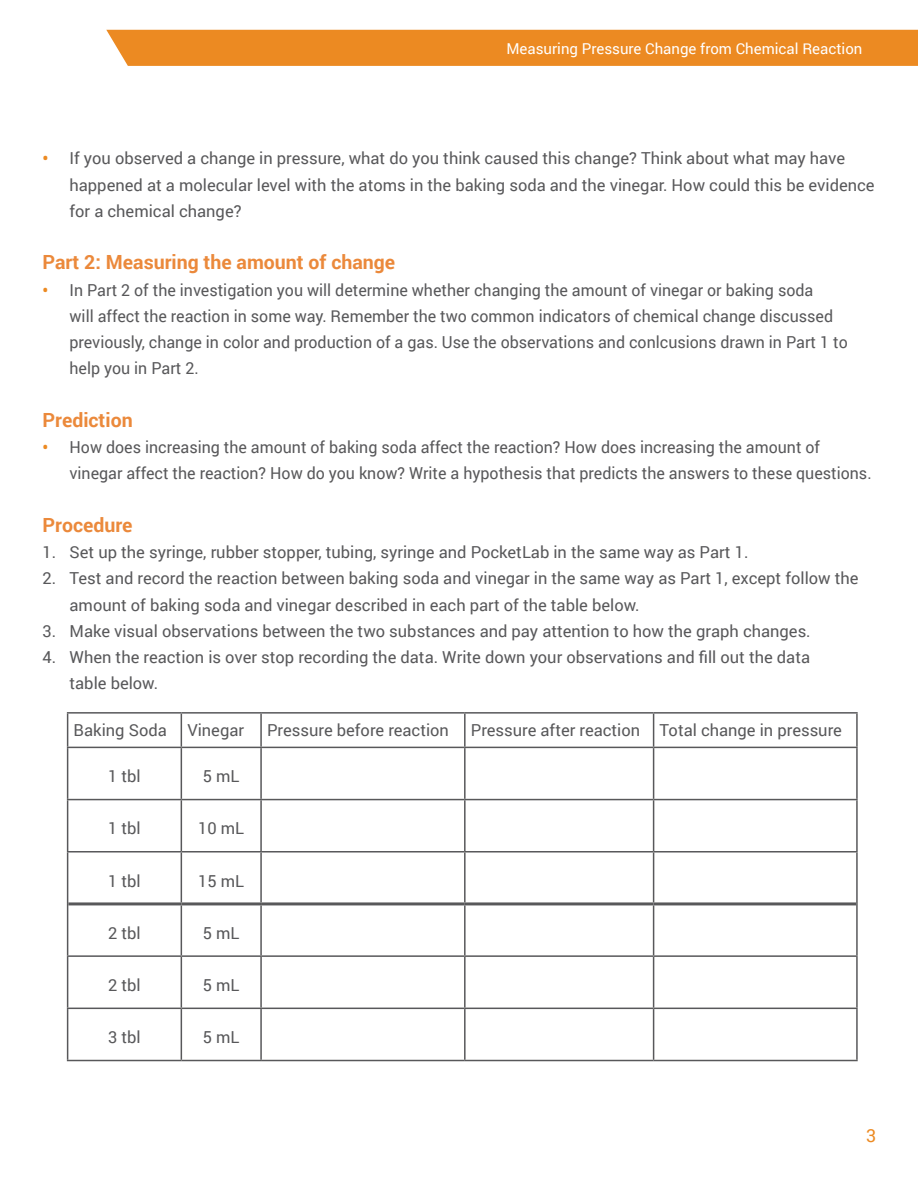
<style>
.page{position:relative;width:918px;height:1188px;background:#fff}
.page>*{position:absolute;margin:0;border:0;box-sizing:border-box;transform-origin:0 0}
.t1{font:700 19.5px "Roboto";color:#eb893b}
.t2{font:18px "Roboto";color:#ec8a22}
.t3{font:16.5px/26.2px "Roboto";color:#58585a}
.t4{font:15px "Roboto";color:#fff}
.s1{font-weight:700;color:#ec8a22}
</style>
<div class="page">
<div style="left:106px;top:30px;width:812px;height:36px;background:#ec8a22"></div>
<hr style="left:67px;top:1008px;width:114px;height:1px;background:#58585a">
<hr style="left:181px;top:1008px;width:80px;height:1px;background:#58585a">
<hr style="left:261px;top:1008px;width:204px;height:1px;background:#58585a">
<hr style="left:465px;top:1008px;width:189px;height:1px;background:#58585a">
<hr style="left:654px;top:1008px;width:204px;height:1px;background:#58585a">
<hr style="left:67px;top:955px;width:114px;height:2px;background:#58585a">
<hr style="left:181px;top:955px;width:80px;height:2px;background:#58585a">
<hr style="left:261px;top:955px;width:204px;height:2px;background:#58585a">
<hr style="left:465px;top:955px;width:189px;height:2px;background:#58585a">
<hr style="left:654px;top:955px;width:204px;height:2px;background:#58585a">
<hr style="left:67px;top:712px;width:114px;height:2px;background:#58585a">
<hr style="left:67px;top:714px;width:1px;height:33px;background:#58585a">
<hr style="left:181px;top:712px;width:80px;height:2px;background:#58585a">
<hr style="left:181px;top:714px;width:1px;height:33px;background:#58585a">
<hr style="left:261px;top:712px;width:204px;height:2px;background:#58585a">
<hr style="left:260px;top:714px;width:2px;height:33px;background:#58585a">
<hr style="left:465px;top:712px;width:189px;height:2px;background:#58585a">
<hr style="left:464px;top:714px;width:2px;height:33px;background:#58585a">
<hr style="left:654px;top:712px;width:204px;height:2px;background:#58585a">
<hr style="left:653px;top:714px;width:1px;height:33px;background:#58585a">
<hr style="left:856px;top:714px;width:2px;height:33px;background:#58585a">
<hr style="left:67px;top:747px;width:114px;height:1px;background:#58585a">
<hr style="left:67px;top:748px;width:1px;height:51px;background:#58585a">
<hr style="left:181px;top:747px;width:80px;height:1px;background:#58585a">
<hr style="left:181px;top:748px;width:1px;height:51px;background:#58585a">
<hr style="left:261px;top:747px;width:204px;height:1px;background:#58585a">
<hr style="left:260px;top:748px;width:2px;height:51px;background:#58585a">
<hr style="left:465px;top:747px;width:189px;height:1px;background:#58585a">
<hr style="left:464px;top:748px;width:2px;height:51px;background:#58585a">
<hr style="left:654px;top:747px;width:204px;height:1px;background:#58585a">
<hr style="left:653px;top:748px;width:1px;height:51px;background:#58585a">
<hr style="left:856px;top:748px;width:2px;height:51px;background:#58585a">
<hr style="left:67px;top:799px;width:114px;height:1px;background:#58585a">
<hr style="left:67px;top:800px;width:1px;height:51px;background:#58585a">
<hr style="left:181px;top:799px;width:80px;height:1px;background:#58585a">
<hr style="left:181px;top:800px;width:1px;height:51px;background:#58585a">
<hr style="left:261px;top:799px;width:204px;height:1px;background:#58585a">
<hr style="left:260px;top:800px;width:2px;height:51px;background:#58585a">
<hr style="left:465px;top:799px;width:189px;height:1px;background:#58585a">
<hr style="left:464px;top:800px;width:2px;height:51px;background:#58585a">
<hr style="left:654px;top:799px;width:204px;height:1px;background:#58585a">
<hr style="left:653px;top:800px;width:1px;height:51px;background:#58585a">
<hr style="left:856px;top:800px;width:2px;height:51px;background:#58585a">
<hr style="left:67px;top:851px;width:114px;height:2px;background:#58585a">
<hr style="left:67px;top:853px;width:1px;height:51px;background:#58585a">
<hr style="left:181px;top:851px;width:80px;height:2px;background:#58585a">
<hr style="left:181px;top:853px;width:1px;height:49px;background:#58585a">
<hr style="left:261px;top:851px;width:204px;height:2px;background:#58585a">
<hr style="left:260px;top:853px;width:2px;height:49px;background:#58585a">
<hr style="left:465px;top:851px;width:189px;height:2px;background:#58585a">
<hr style="left:464px;top:853px;width:2px;height:49px;background:#58585a">
<hr style="left:654px;top:851px;width:204px;height:2px;background:#58585a">
<hr style="left:653px;top:853px;width:1px;height:49px;background:#58585a">
<hr style="left:856px;top:853px;width:2px;height:51px;background:#58585a">
<hr style="left:67px;top:904px;width:1px;height:51px;background:#58585a">
<hr style="left:181px;top:905px;width:1px;height:50px;background:#58585a">
<hr style="left:260px;top:905px;width:2px;height:50px;background:#58585a">
<hr style="left:464px;top:905px;width:2px;height:50px;background:#58585a">
<hr style="left:653px;top:905px;width:1px;height:50px;background:#58585a">
<hr style="left:856px;top:904px;width:2px;height:51px;background:#58585a">
<hr style="left:67px;top:957px;width:1px;height:51px;background:#58585a">
<hr style="left:181px;top:957px;width:1px;height:51px;background:#58585a">
<hr style="left:260px;top:957px;width:2px;height:51px;background:#58585a">
<hr style="left:464px;top:957px;width:2px;height:51px;background:#58585a">
<hr style="left:653px;top:957px;width:1px;height:51px;background:#58585a">
<hr style="left:856px;top:957px;width:2px;height:51px;background:#58585a">
<hr style="left:67px;top:1009px;width:1px;height:51px;background:#58585a">
<hr style="left:181px;top:1009px;width:1px;height:51px;background:#58585a">
<hr style="left:260px;top:1009px;width:2px;height:51px;background:#58585a">
<hr style="left:464px;top:1009px;width:2px;height:51px;background:#58585a">
<hr style="left:653px;top:1009px;width:1px;height:51px;background:#58585a">
<hr style="left:856px;top:1009px;width:2px;height:51px;background:#58585a">
<hr style="left:67px;top:1060px;width:114px;height:1px;background:#58585a">
<hr style="left:181px;top:1060px;width:80px;height:1px;background:#58585a">
<hr style="left:261px;top:1060px;width:204px;height:1px;background:#58585a">
<hr style="left:465px;top:1060px;width:189px;height:1px;background:#58585a">
<hr style="left:654px;top:1060px;width:204px;height:1px;background:#58585a">
<hr style="left:68px;top:902px;width:113px;height:3px;background:#58585a">
<hr style="left:181px;top:902px;width:80px;height:3px;background:#58585a">
<hr style="left:261px;top:902px;width:204px;height:3px;background:#58585a">
<hr style="left:465px;top:902px;width:189px;height:3px;background:#58585a">
<hr style="left:654px;top:902px;width:202px;height:3px;background:#58585a">
<p class="t4" style="left:506px;top:38px;width:358px">Measuring Pressure Change from Chemical Reaction</p>
<p class="t3" style="left:70px;top:145px;width:807px;text-indent:-27px"><span class="s1">•</span> If you observed a change in pressure, what do you think caused this change? Think about what may have happened at a molecular level with the atoms in the baking soda and the vinegar. How could this be evidence for a chemical change?</p>
<p class="t1" style="left:43px;top:249px;width:354px">Part 2: Measuring the amount of change</p>
<p class="t3" style="left:70px;top:276px;width:780px;text-indent:-27px"><span class="s1">•</span> In Part 2 of the investigation you will determine whether changing the amount of vinegar or baking soda<br>will affect the reaction in some way. Remember the two common indicators of chemical change discussed previously, change in color and production of a gas. Use the observations and conlcusions drawn in Part 1 to help you in Part 2.</p>
<p class="t1" style="left:43px;top:406px;width:92px">Prediction</p>
<p class="t3" style="left:70px;top:434px;width:804px;text-indent:-27px"><span class="s1">•</span> How does increasing the amount of baking soda affect the reaction? How does increasing the amount of vinegar affect the reaction? How do you know? Write a hypothesis that predicts the answers to these questions.</p>
<p class="t1" style="left:43px;top:511px;width:92px">Procedure</p>
<p class="t3" style="left:43px;top:539px;width:707px">1. Set up the syringe, rubber stopper, tubing, syringe and PocketLab in the same way as Part 1.</p>
<p class="t3" style="left:70px;top:565px;width:791px;text-indent:-27px">2. Test and record the reaction between baking soda and vinegar in the same way as Part 1, except follow the amount of baking soda and vinegar described in each part of the table below.</p>
<p class="t3" style="left:43px;top:617px;width:770px">3. Make visual observations between the two substances and pay attention to how the graph changes.</p>
<p class="t3" style="left:70px;top:644px;width:742px;text-indent:-27px">4. When the reaction is over stop recording the data. Write down your observations and fill out the data table below.</p>
<p class="t3" style="left:74px;top:717px;width:172px">Baking Soda Vinegar</p>
<p class="t3" style="left:267px;top:717px;width:183px">Pressure before reaction</p>
<p class="t3" style="left:471px;top:717px;width:373px">Pressure after reaction Total change in pressure</p>
<p class="t3" style="left:108px;top:763px;width:34px">1 tbl</p>
<p class="t3" style="left:203px;top:763px;width:38px">5 mL</p>
<p class="t3" style="left:108px;top:815px;width:34px">1 tbl</p>
<p class="t3" style="left:198px;top:815px;width:48px">10 mL</p>
<p class="t3" style="left:108px;top:867px;width:34px">1 tbl</p>
<p class="t3" style="left:198px;top:867px;width:48px">15 mL</p>
<p class="t3" style="left:108px;top:919px;width:34px">2 tbl</p>
<p class="t3" style="left:203px;top:919px;width:38px">5 mL</p>
<p class="t3" style="left:108px;top:971px;width:34px">2 tbl</p>
<p class="t3" style="left:203px;top:971px;width:38px">5 mL</p>
<p class="t3" style="left:108px;top:1024px;width:34px">3 tbl</p>
<p class="t3" style="left:203px;top:1024px;width:38px">5 mL</p>
<p class="t2" style="left:866px;top:1123px;width:12px">3</p>
</div>
